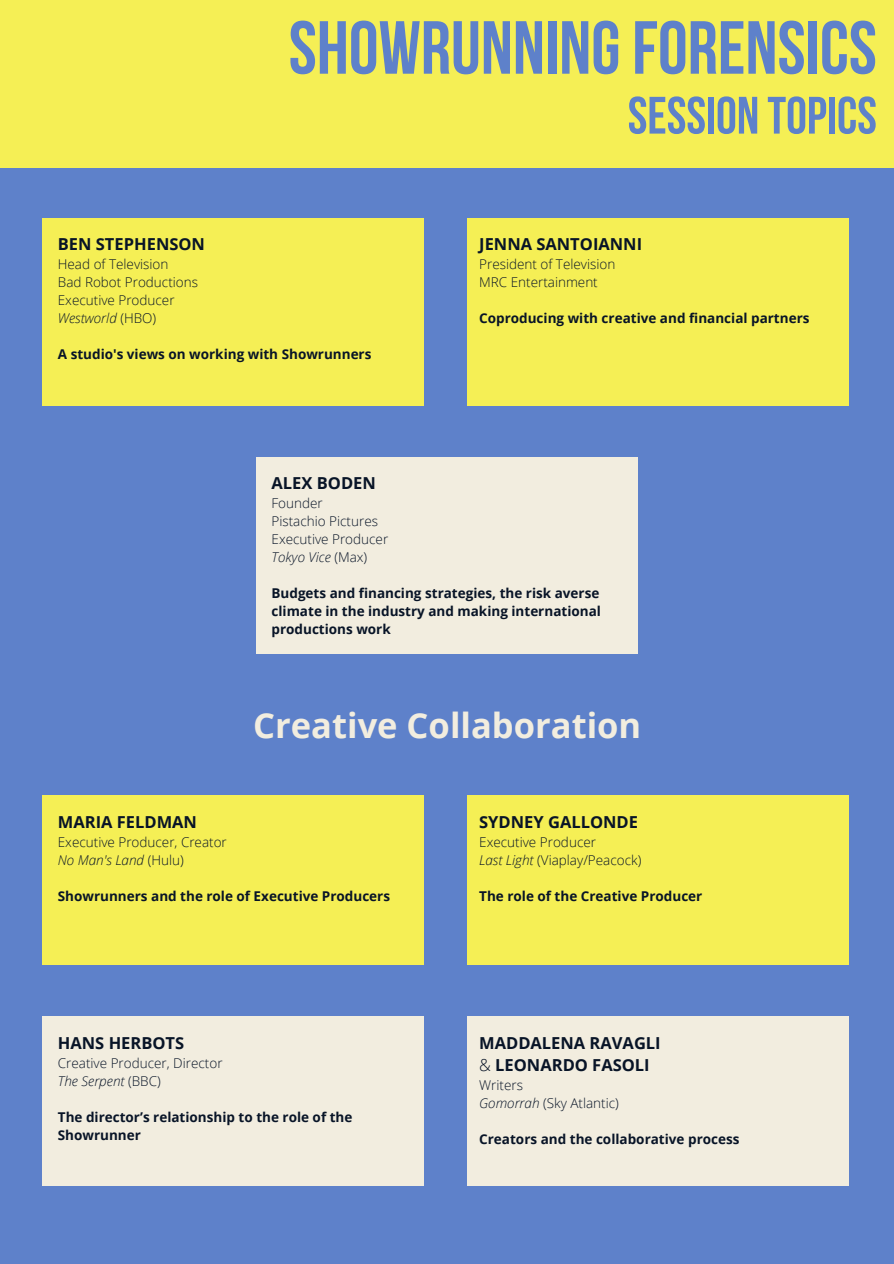
<style>
.page{position:relative;width:894px;height:1264px;background:#fff}
.page>*{position:absolute;margin:0;border:0;box-sizing:border-box;transform-origin:0 0}
.t1{font:700 75px "Bebas Neue";color:#5e81ca}
.t2{font:700 52.5px "Bebas Neue";color:#5e81ca}
.t3{font:700 34.5px "Open Sans";color:#f2eddf}
.t4{font:700 16.5px/22.5px "Open Sans";color:#081427}
.t5{font:700 13.5px/18px "Open Sans";color:#081427}
.t6{font:300 13.5px/18px "Open Sans";color:#081427}
.t7{font:italic 300 13.5px "Open Sans";color:#081427}
.s1{font-style:normal}
.s2{font-style:italic}
.s3{font-weight:300}
</style>
<div class="page">
<div style="left:0;top:0;width:893px;height:1263px;background:#5e81ca"></div>
<div style="left:42px;top:795px;width:382px;height:170px;background:#f5ef55"></div>
<div style="left:0;top:0;width:893px;height:167px;background:#f5ef55"></div>
<div style="left:466px;top:795px;width:382px;height:170px;background:#f5ef55"></div>
<div style="left:42px;top:1016px;width:382px;height:170px;background:#f2eddf"></div>
<div style="left:466px;top:1016px;width:382px;height:170px;background:#f2eddf"></div>
<div style="left:42px;top:217px;width:382px;height:188px;background:#f5ef55"></div>
<div style="left:466px;top:217px;width:382px;height:188px;background:#f5ef55"></div>
<div style="left:256px;top:456px;width:381px;height:197px;background:#f2eddf"></div>
<p class="t1" style="left:288px;top:17px;width:589px">SHOWRUNNINGFORENSICS</p>
<h1 class="t2" style="left:627px;top:94px;width:250px">SESSION TOPICS</h1>
<p class="t4" style="left:58px;top:232px;width:149px">BEN STEPHENSON</p>
<p class="t6" style="left:58px;top:254px;width:112px">Head of Television</p>
<p class="t6" style="left:58px;top:272px;width:142px">Bad Robot Productions</p>
<p class="t6" style="left:58px;top:290px;width:118px">Executive Producer</p>
<h5 class="t7" style="left:58px;top:308px;width:100px">Westworld <span class="s1">(HBO)</span></h5>
<h3 class="t5" style="left:58px;top:344px;width:315px">A studio's views on working with Showrunners</h3>
<p class="t4" style="left:479px;top:232px;width:164px">JENNA SANTOIANNI</p>
<p class="t6" style="left:479px;top:254px;width:137px">President of Television</p>
<p class="t6" style="left:479px;top:272px;width:120px">MRC Entertainment</p>
<p class="t5" style="left:479px;top:308px;width:332px">Coproducing with creative and financial partners</p>
<h5 class="t4" style="left:271px;top:471px;width:106px">ALEX BODEN</h5>
<p class="t6" style="left:271px;top:493px;width:53px">Founder</p>
<p class="t6" style="left:271px;top:511px;width:108px">Pistachio Pictures</p>
<p class="t6" style="left:271px;top:529px;width:118px">Executive Producer</p>
<p class="t7" style="left:271px;top:547px;width:97px">Tokyo Vice <span class="s1">(Max)</span></p>
<h5 class="t5" style="left:271px;top:583px;width:331px">Budgets and financing strategies, the risk averse climate in the industry and making international productions work</h5>
<p class="t3" style="left:253px;top:701px;width:389px">Creative Collaboration</p>
<h2 class="t4" style="left:58px;top:809px;width:141px">MARIA FELDMAN</h2>
<p class="t6" style="left:58px;top:832px;width:170px">Executive Producer, Creator</p>
<p class="t7" style="left:58px;top:850px;width:127px">No Man's Land <span class="s1">(Hulu)</span></p>
<p class="t5" style="left:58px;top:886px;width:333px">Showrunners and the role of Executive Producers</p>
<p class="t4" style="left:58px;top:1030px;width:128px">HANS HERBOTS</p>
<p class="t6" style="left:58px;top:1053px;width:166px">Creative Producer, Director</p>
<p class="t7" style="left:58px;top:1071px;width:104px">The Serpent <span class="s1">(BBC)</span></p>
<p class="t5" style="left:58px;top:1107px;width:296px">The director’s relationship to the role of the<br>Showrunner</p>
<p class="t4" style="left:479px;top:809px;width:160px">SYDNEY GALLONDE</p>
<p class="t6" style="left:479px;top:832px;width:118px">Executive Producer</p>
<p class="t6" style="left:479px;top:850px;width:164px"><span class="s2">Last Light</span> (Viaplay/Peacock)</p>
<h5 class="t5" style="left:479px;top:886px;width:225px">The role of the Creative Producer</h5>
<h5 class="t4" style="left:479px;top:1030px;width:183px">MADDALENA RAVAGLI <span class="s3">&amp;</span> LEONARDO FASOLI</h5>
<h5 class="t6" style="left:479px;top:1075px;width:141px">Writers<br><span class="s2">Gomorrah</span> (Sky Atlantic)</h5>
<p class="t5" style="left:479px;top:1129px;width:262px">Creators and the collaborative process</p>
</div>
